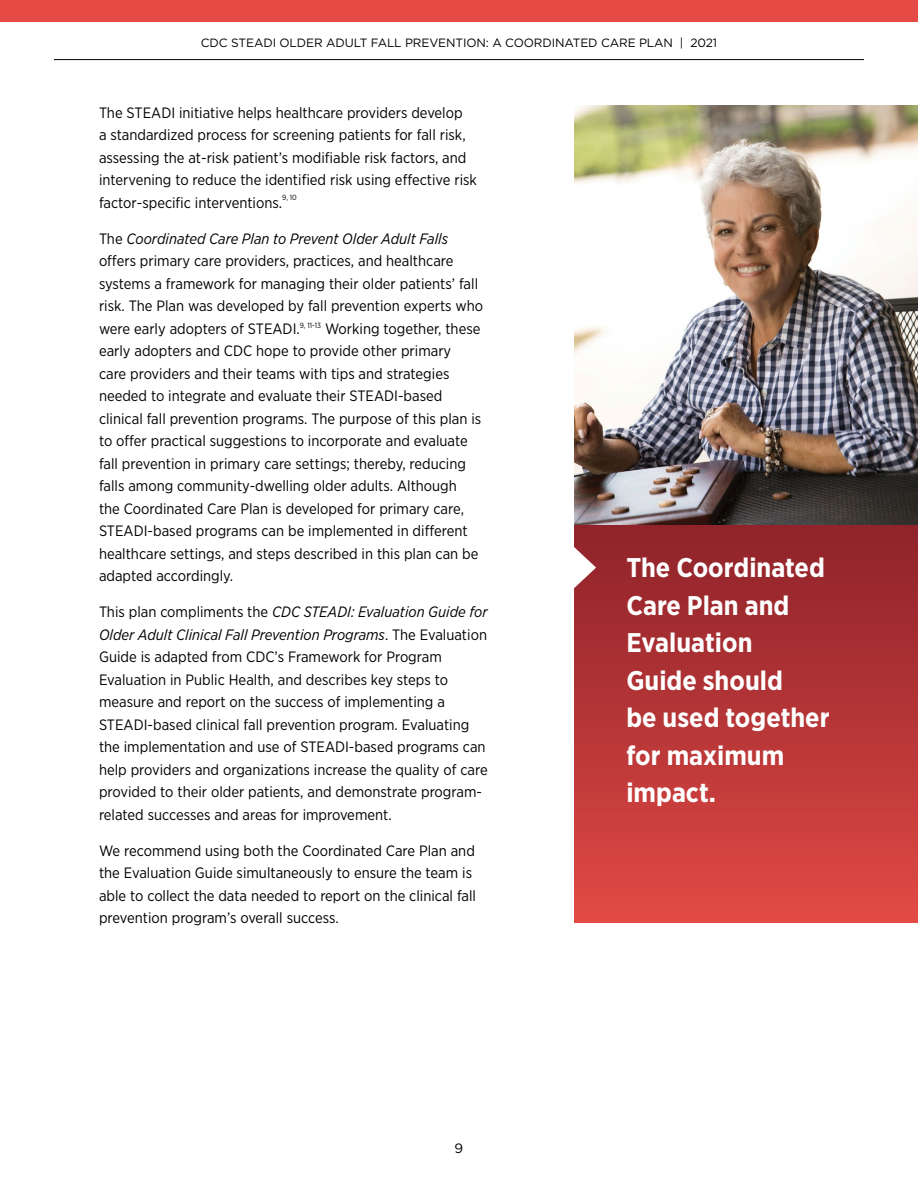
<style>
.page{position:relative;width:918px;height:1188px;background:#fff}
.page>*{position:absolute;margin:0;border:0;box-sizing:border-box;transform-origin:0 0}
.t1{font:700 27px/37.5px "Gotham Narrow";color:#fff}
.t2{font:15px/22.5px "Gotham Narrow";color:#000}
.t3{font:13.5px "Gotham";color:#000}
.t4{font:12px "Gotham";letter-spacing:-.01em;color:#000}
.t5{font:7.5px "Gotham Narrow";color:#000}
.s1{font-style:italic}
</style>
<div class="page">
<div style="left:0;top:0;width:918px;height:22px;background:#e54a45"></div>
<hr style="left:54px;top:59px;width:810px;height:1px;background:#000">
<div style="left:575px;top:525px;width:343px;height:398px;background:linear-gradient(to bottom,#8d222a,#e14945)"></div>
<svg style="left:574px;top:546px;width:22px;height:43px"></svg>
<img style="left:575px;top:106px;width:343px;height:419px">
<p class="t4" style="left:201px;top:35px;width:518px">CDC STEADI OLDER ADULT FALL PREVENTION: A COORDINATED CARE PLAN | 2021</p>
<p class="t2" style="left:99px;top:101px;width:379px">The STEADI initiative helps healthcare providers develop<br>a standardized process for screening patients for fall risk, assessing the at-risk patient’s modifable risk factors, and intervening to reduce the identifed risk using efective risk factor-specifc interventions.</p>
<p class="t5" style="left:282px;top:193px;width:16px">9, 10</p>
<p class="t2" style="left:99px;top:227px;width:386px">The <span class="s1">Coordinated Care Plan to Prevent Older Adult Falls </span>ofers primary care providers, practices, and healthcare systems a framework for managing their older patients’ fall risk. The Plan was developed by fall prevention experts who were early adopters of STEADI.<sup>9,</sup> <sup>11-13</sup> Working together, these early adopters and CDC hope to provide other primary<br>care providers and their teams with tips and strategies needed to integrate and evaluate their STEADI-based clinical fall prevention programs. The purpose of this plan is to ofer practical suggestions to incorporate and evaluate fall prevention in primary care settings; thereby, reducing falls among community-dwelling older adults. Although<br>the Coordinated Care Plan is developed for primary care, STEADI-based programs can be implemented in diferent healthcare settings, and steps described in this plan can be adapted accordingly.</p>
<p class="t2" style="left:99px;top:601px;width:390px">This plan compliments the <span class="s1">CDC STEADI: Evaluation Guide for Older Adult Clinical Fall Prevention Programs</span>. The Evaluation Guide is adapted from CDC’s Framework for Program Evaluation in Public Health, and describes key steps to measure and report on the success of implementing a STEADI-based clinical fall prevention program. Evaluating the implementation and use of STEADI-based programs can help providers and organizations increase the quality of care provided to their older patients, and demonstrate program&shy;related successes and areas for improvement.</p>
<p class="t2" style="left:99px;top:839px;width:379px">We recommend using both the Coordinated Care Plan and the Evaluation Guide simultaneously to ensure the team is able to collect the data needed to report on the clinical fall prevention program’s overall success.</p>
<p class="t3" style="left:455px;top:1140px;width:10px">9</p>
<p class="t1" style="left:626px;top:549px;width:205px">The Coordinated<br>Care Plan and<br>Evaluation<br>Guide should<br>be used together for maximum impact.</p>
</div>
